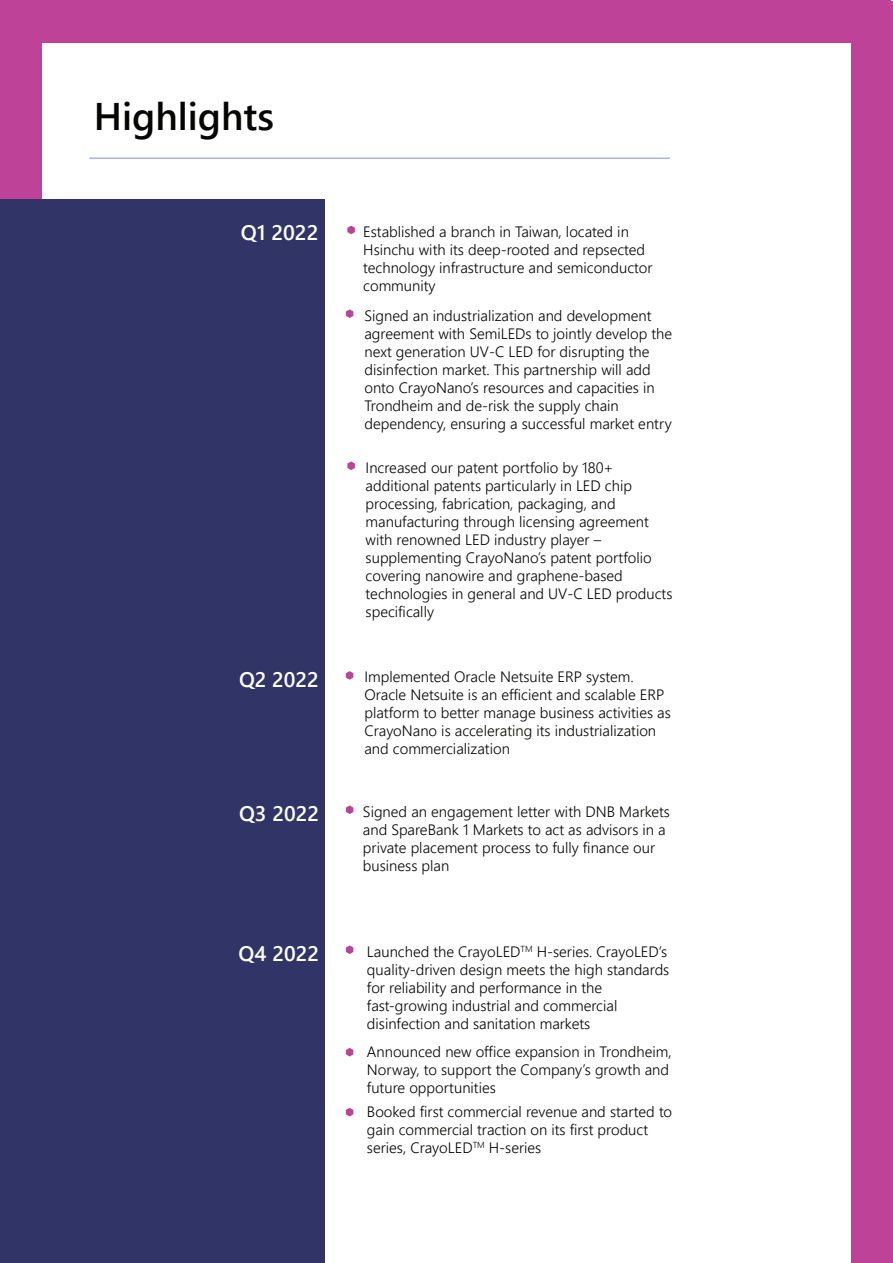
<style>
.page{position:relative;width:893px;height:1263px;background:#fff}
.page>*{position:absolute;margin:0;border:0;box-sizing:border-box;transform-origin:0 0}
.t1{font:600 38.55px "Segoe UI";color:#050504}
.t2{font:600 21px "Segoe UI";color:#fff}
.t3{font:300 15px/18px "Segoe UI";color:#050504}
</style>
<div class="page">
<div style="left:851px;top:2px;width:42px;height:1261px;background:#be4398"></div>
<div style="left:0;top:0;width:41px;height:1263px;background:#be4398"></div>
<div style="left:0;top:0;width:890px;height:42px;background:#be4398"></div>
<div style="left:0;top:200px;width:325px;height:1063px;background:#303467"></div>
<svg style="left:347px;top:226px;width:8px;height:8px"></svg>
<svg style="left:346px;top:309px;width:7px;height:9px"></svg>
<svg style="left:347px;top:461px;width:8px;height:9px"></svg>
<svg style="left:346px;top:805px;width:7px;height:9px"></svg>
<svg style="left:346px;top:671px;width:7px;height:9px"></svg>
<svg style="left:346px;top:945px;width:7px;height:9px"></svg>
<svg style="left:346px;top:1048px;width:7px;height:8px"></svg>
<svg style="left:346px;top:1108px;width:7px;height:8px"></svg>
<hr style="left:89px;top:158px;width:581px;height:1px;background:#a9b4da">
<h1 class="t1" style="left:94px;top:80px;width:182px">Highlights</h1>
<h2 class="t2" style="left:241px;top:212px;width:79px">Q1 2022</h2>
<p class="t3" style="left:363px;top:221px;width:291px">Established a branch in Taiwan, located in Hsinchu with its deep-rooted and repsected technology infrastructure and semiconductor community</p>
<p class="t3" style="left:364px;top:305px;width:309px">Signed an industrialization and development agreement with SemiLEDs to jointly develop the next generation UV-C LED for disrupting the disinfection market. This partnership will add onto CrayoNano’s resources and capacities in Trondheim and de-risk the supply chain dependency, ensuring a successful market entry</p>
<p class="t3" style="left:366px;top:457px;width:308px">Increased our patent portfolio by 180+ additional patents particularly in LED chip processing, fabrication, packaging, and manufacturing through licensing agreement with renowned LED industry player – supplementing CrayoNano’s patent portfolio covering nanowire and graphene-based technologies in general and UV-C LED products specifically</p>
<h2 class="t2" style="left:239px;top:659px;width:81px">Q2 2022</h2>
<p class="t3" style="left:364px;top:666px;width:308px">Implemented Oracle Netsuite ERP system.<br>Oracle Netsuite is an efficient and scalable ERP platform to better manage business activities as CrayoNano is accelerating its industrialization and commercialization</p>
<h2 class="t2" style="left:239px;top:794px;width:81px">Q3 2022</h2>
<p class="t3" style="left:363px;top:801px;width:309px">Signed an engagement letter with DNB Markets and SpareBank 1 Markets to act as advisors in a private placement process to fully finance our business plan</p>
<h2 class="t2" style="left:239px;top:934px;width:82px">Q4 2022</h2>
<p class="t3" style="left:367px;top:941px;width:304px">Launched the CrayoLED<sup>TM</sup> H-series. CrayoLED’s quality-driven design meets the high standards for reliability and performance in the fast-growing industrial and commercial disinfection and sanitation markets</p>
<p class="t3" style="left:367px;top:1041px;width:306px">Announced new office expansion in Trondheim,<br>Norway, to support the Company’s growth and future opportunities</p>
<p class="t3" style="left:367px;top:1101px;width:307px">Booked first commercial revenue and started to gain commercial traction on its first product series, CrayoLED<sup>TM</sup> H-series</p>
</div>
